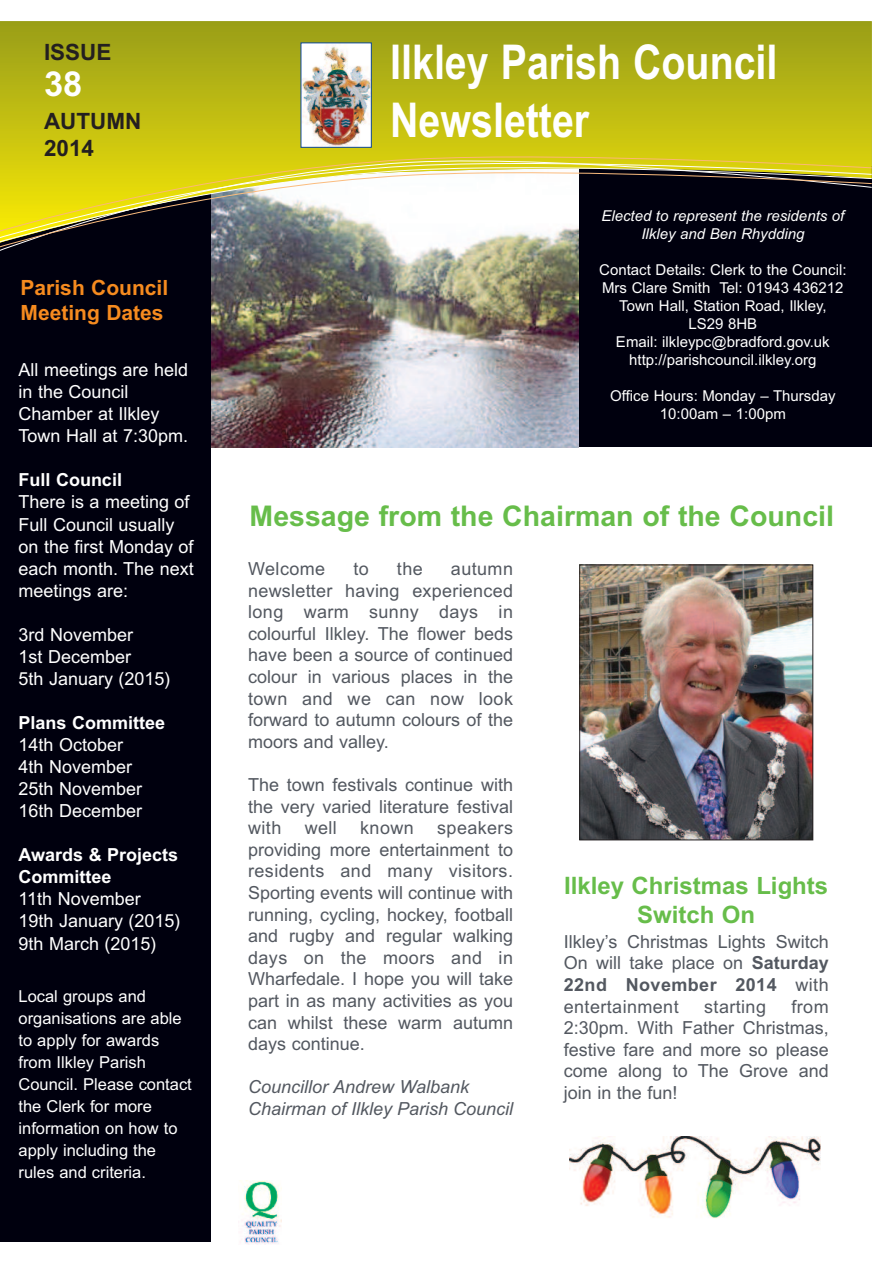
<style>
.page{position:relative;width:893px;height:1263px;background:#fff}
.page>*{position:absolute;margin:0;border:0;box-sizing:border-box;transform-origin:0 0}
.t1{font:700 48px/57.6px "Arial Narrow";color:#fff}
.t2{font:700 34.5px "Arial";color:#fff}
.t3{font:700 28.5px "Arial";color:#67bd4a}
.t4{font:700 24px/28.8px "Arial";color:#67bd4a;text-align:center}
.t5{font:700 22.5px/27px "Arial";color:#231f20}
.t6{font:700 21px/25.2px "Arial";color:#f68b1f}
.t7{font:18px/21.6px "Arial";color:#535860;text-align:justify}
.t8{font:18px/22px "Arial";color:#fff}
.t9{font:italic 18px/21.6px "Arial";color:#535860}
.t10{font:700 18px/22px "Arial";color:#fff}
.t11{font:18px "Arial";letter-spacing:.02em;color:#535860}
.t12{font:16.5px/22px "Arial";color:#fff}
.t13{font:15px/18px "Arial";color:#fff;text-align:center}
.t14{font:italic 15px/18px "Arial";color:#fff;text-align:center}
.s1{font-weight:700}
</style>
<div class="page">
<div style="left:574px;top:167px;width:298px;height:280px;background:#00000e"></div>
<img style="left:210px;top:252px;width:368px;height:195px">
<div style="left:0;top:192px;width:210px;height:1050px;background:#00000e"></div>
<svg style="left:0;top:21px;width:872px;height:129px;background:#b4b314"></svg>
<svg style="left:0;top:248px;width:579px;height:4px"></svg>
<img style="left:0;top:232px;width:579px;height:16px">
<svg style="left:0;top:150px;width:872px;height:82px"></svg>
<img style="left:240px;top:1180px;width:42px;height:64px">
<img style="left:581px;top:567px;width:230px;height:271px">
<div style="left:579px;top:565px;width:234px;height:275px;border:1px solid #231f20"></div>
<img style="left:570px;top:1136px;width:251px;height:83px">
<img style="left:303px;top:45px;width:67px;height:101px">
<div style="left:301px;top:43px;width:71px;height:105px;border:1px solid #0f499d"></div>
<p class="t5" style="left:44px;top:39px;width:69px">ISSUE</p>
<h2 class="t2" style="left:44px;top:64px;width:40px">38</h2>
<p class="t5" style="left:44px;top:108px;width:99px">AUTUMN<br>2014</p>
<p class="t6" style="left:21px;top:275px;width:149px">Parish Council<br>Meeting Dates</p>
<p class="t8" style="left:19px;top:359px;width:171px">All meetings are held in the Council<br>Chamber at Ilkley<br>Town Hall at 7:30pm.</p>
<p class="t10" style="left:19px;top:469px;width:105px">Full Council</p>
<p class="t8" style="left:19px;top:491px;width:177px">There is a meeting of<br>Full Council usually on the first Monday of each month. The next meetings are:</p>
<p class="t8" style="left:19px;top:623px;width:154px">3rd November<br>1st December<br>5th January (2015)</p>
<p class="t10" style="left:19px;top:712px;width:148px">Plans Committee</p>
<p class="t8" style="left:19px;top:734px;width:125px">14th October<br>4th November<br>25th November<br>16th December</p>
<p class="t10" style="left:19px;top:844px;width:161px">Awards &amp; Projects<br>Committee</p>
<p class="t8" style="left:19px;top:888px;width:164px">11th November<br>19th January (2015)<br>9th March (2015)</p>
<p class="t12" style="left:19px;top:985px;width:175px">Local groups and organisations are able to apply for awards from Ilkley Parish<br>Council. Please contact the Clerk for more information on how to apply including the rules and criteria.</p>
<h1 class="t1" style="left:390px;top:34px;width:389px">Ilkley Parish Council<br>Newsletter</h1>
<p class="t14" style="left:601px;top:207px;width:245px">Elected to represent the residents of<br>Ilkley and Ben Rhydding</p>
<p class="t13" style="left:599px;top:261px;width:249px">Contact Details: Clerk to the Council:<br>Mrs Clare Smith Tel: 01943 436212<br>Town Hall, Station Road, Ilkley,<br>LS29 8HB<br>Email: ilkleypc@bradford.gov.uk http://parishcouncil.ilkley.org</p>
<p class="t13" style="left:610px;top:387px;width:227px">Office Hours: Monday – Thursday<br>10:00am – 1:00pm</p>
<h3 class="t3" style="left:250px;top:499px;width:586px">Message from the Chairman of the Council</h3>
<p class="t11" style="left:248px;top:558px;width:79px">Welcome</p>
<p class="t7" style="left:353px;top:558px;width:17px">to</p>
<p class="t7" style="left:397px;top:558px;width:27px">the</p>
<p class="t7" style="left:248px;top:558px;width:266px;text-indent:203px">autumn newsletter having experienced long warm sunny days in colourful Ilkley. The flower beds have been a source of continued colour in various places in the town and we can now look forward to autumn colours of the moors and valley.</p>
<p class="t7" style="left:248px;top:774px;width:266px">The town festivals continue with the very varied literature festival with</p>
<p class="t7" style="left:248px;top:817px;width:266px;text-indent:189px">speakers providing more entertainment to residents and many visitors.<br>Sporting events will continue with running, cycling, hockey, football and rugby and regular walking days on the moors and in Wharfedale. I hope you will take part in as many activities as you can whilst these warm autumn days continue.</p>
<p class="t9" style="left:248px;top:1076px;width:266px">Councillor Andrew Walbank<br>Chairman of Ilkley Parish Council</p>
<p class="t7" style="left:305px;top:817px;width:34px">well</p>
<p class="t7" style="left:360px;top:817px;width:55px">known</p>
<h3 class="t4" style="left:564px;top:872px;width:266px">Ilkley Christmas Lights<br>Switch On</h3>
<p class="t7" style="left:564px;top:931px;width:266px">Ilkley’s Christmas Lights Switch On will take place on <span class="s1">Saturday 22nd November 2014</span> with entertainment</p>
<p class="t7" style="left:564px;top:995px;width:266px;text-indent:228px">from 2:30pm. With Father Christmas, festive fare and more so please come along to The Grove and join in the fun!</p>
<p class="t11" style="left:704px;top:996px;width:63px">starting</p>
</div>
